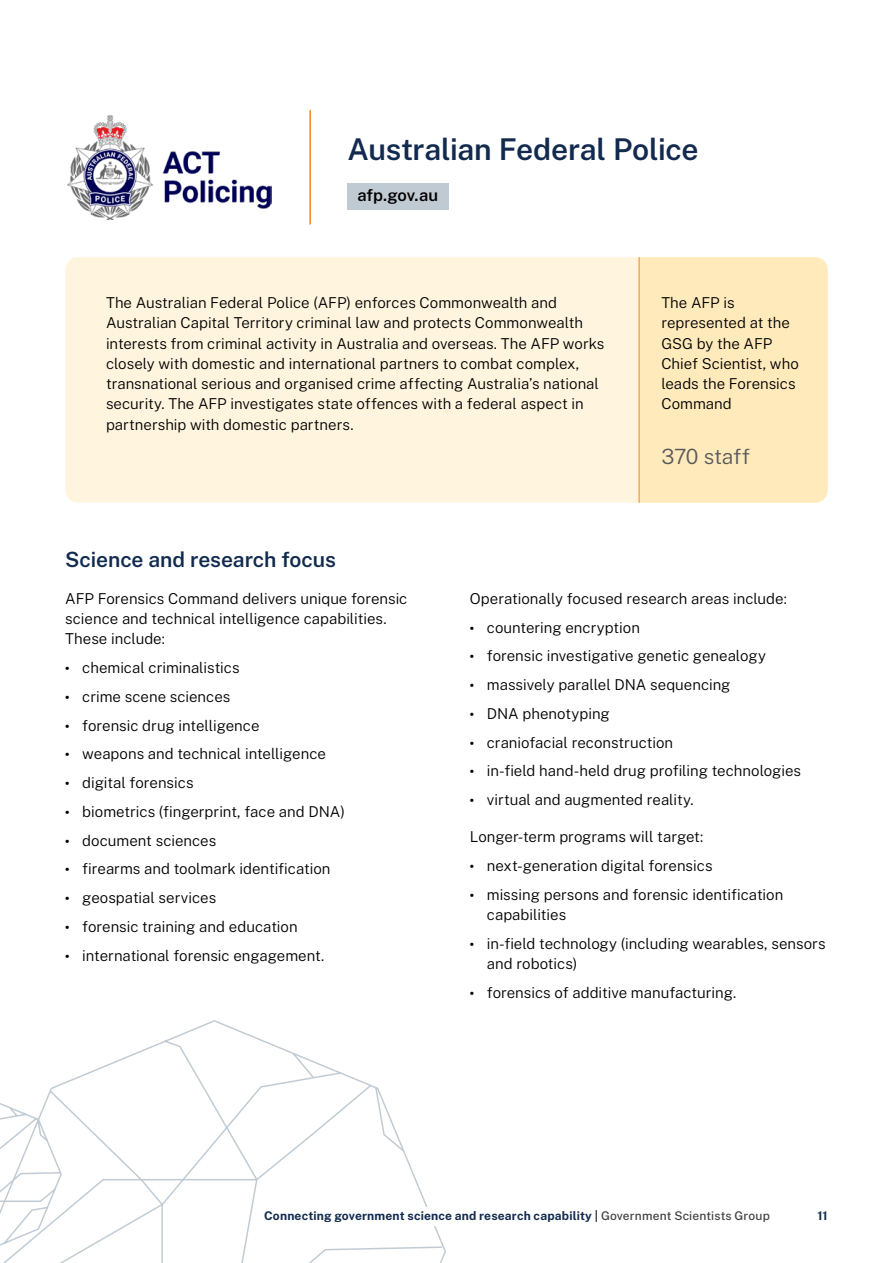
<style>
.page{position:relative;width:893px;height:1263px;background:#fff}
.page>*{position:absolute;margin:0;border:0;box-sizing:border-box;transform-origin:0 0}
.head_1{font:600 30px "Public Sans";letter-spacing:-.01em;color:#112a4e}
.head__2{font:600 21px "Public Sans";letter-spacing:-.005em;color:#112a4e}
.head__2-2{font:300 21px "Public Sans";letter-spacing:-.01em;color:#58595b}
.body_text{font:600 16.5px "Public Sans";letter-spacing:-.005em;color:#000}
.bullet{font:300 15px/20.2px "Public Sans";color:#000}
.body_text-2{font:300 15px/20.2px "Public Sans";color:#000}
.t1{font:700 12px "Public Sans";letter-spacing:.015em;color:#112a4e}
.s1{font-weight:700;font-size:12.75px}
.s2{font-weight:500;color:#000}
.s3{font-weight:500;color:#414042}
</style>
<div class="page">
<svg style="left:0;top:1020px;width:446px;height:243px"></svg>
<div style="left:259px;top:1207px;width:516px;height:18px;background:#fff"></div>
<div style="left:65px;top:257px;width:763px;height:246px;background:#fff5df;border-radius:13px"></div>
<div style="left:639px;top:257px;width:189px;height:246px;background:#ffeabc"></div>
<img style="left:68px;top:115px;width:203px;height:104px">
<hr style="left:309px;top:110px;width:2px;height:114px;background:#f18521">
<div style="left:347px;top:183px;width:102px;height:26px;background:#c0cad2"></div>
<h1 class="head_1" style="left:347px;top:128px;width:353px">Australian Federal Police</h1>
<p class="body_text" style="left:357px;top:183px;width:82px">afp.gov.au</p>
<p class="body_text-2" style="left:106px;top:292px;width:500px">The Australian Federal Police (AFP) enforces Commonwealth and Australian Capital Territory criminal law and protects Commonwealth interests from criminal activity in Australia and overseas. The AFP works closely with domestic and international partners to combat complex, transnational serious and organised crime affecting Australia’s national security. The AFP investigates state offences with a federal aspect in partnership with domestic partners.</p>
<p class="body_text-2" style="left:661px;top:292px;width:139px">The AFP is represented at the<br>GSG by the AFP<br>Chief Scientist, who leads the Forensics<br>Command</p>
<h2 class="head__2-2" style="left:661px;top:442px;width:90px">370 staff</h2>
<h2 class="head__2" style="left:65px;top:544px;width:272px">Science and research focus</h2>
<p class="body_text-2" style="left:65px;top:587px;width:344px">AFP Forensics Command delivers unique forensic science and technical intelligence capabilities.<br>These include:</p>
<p class="bullet" style="left:65px;top:657px;width:176px"><span class="s1">•</span> chemical criminalistics</p>
<p class="bullet" style="left:65px;top:686px;width:167px"><span class="s1">•</span> crime scene sciences</p>
<p class="bullet" style="left:65px;top:714px;width:196px"><span class="s1">•</span> forensic drug intelligence</p>
<p class="bullet" style="left:65px;top:743px;width:262px"><span class="s1">•</span> weapons and technical intelligence</p>
<p class="bullet" style="left:65px;top:772px;width:130px"><span class="s1">•</span> digital forensics</p>
<p class="bullet" style="left:65px;top:801px;width:281px"><span class="s1">•</span> biometrics (fingerprint, face and DNA)</p>
<p class="bullet" style="left:65px;top:829px;width:153px"><span class="s1">•</span> document sciences</p>
<p class="bullet" style="left:65px;top:858px;width:267px"><span class="s1">•</span> firearms and toolmark identification</p>
<p class="bullet" style="left:65px;top:887px;width:152px"><span class="s1">•</span> geospatial services</p>
<p class="bullet" style="left:65px;top:916px;width:234px"><span class="s1">•</span> forensic training and education</p>
<p class="bullet" style="left:65px;top:944px;width:260px"><span class="s1">•</span> international forensic engagement.</p>
<p class="body_text-2" style="left:470px;top:588px;width:319px">Operationally focused research areas include:</p>
<p class="bullet" style="left:470px;top:616px;width:172px"><span class="s1">•</span> countering encryption</p>
<p class="bullet" style="left:470px;top:645px;width:298px"><span class="s1">•</span> forensic investigative genetic genealogy</p>
<p class="bullet" style="left:470px;top:674px;width:262px"><span class="s1">•</span> massively parallel DNA sequencing</p>
<p class="bullet" style="left:470px;top:703px;width:142px"><span class="s1">•</span> DNA phenotyping</p>
<p class="bullet" style="left:470px;top:731px;width:205px"><span class="s1">•</span> craniofacial reconstruction</p>
<p class="bullet" style="left:470px;top:760px;width:333px"><span class="s1">•</span> in-field hand-held drug profiling technologies</p>
<p class="bullet" style="left:470px;top:789px;width:225px"><span class="s1">•</span> virtual and augmented reality.</p>
<p class="body_text-2" style="left:470px;top:826px;width:235px">Longer-term programs will target:</p>
<p class="bullet" style="left:470px;top:855px;width:244px"><span class="s1">•</span> next-generation digital forensics</p>
<p class="bullet" style="left:487px;top:884px;width:298px;text-indent:-17px"><span class="s1">•</span> missing persons and forensic identification capabilities</p>
<p class="bullet" style="left:487px;top:933px;width:340px;text-indent:-17px"><span class="s1">•</span> in-field technology (including wearables, sensors and robotics)</p>
<p class="bullet" style="left:470px;top:982px;width:268px"><span class="s1">•</span> forensics of additive manufacturing.</p>
<p class="t1" style="left:264px;top:1207px;width:507px">Connecting government science and research capability <span class="s2">|</span> <span class="s3">Government Scientists Group</span></p>
<p class="t1" style="left:817px;top:1207px;width:12px">11</p>
</div>
